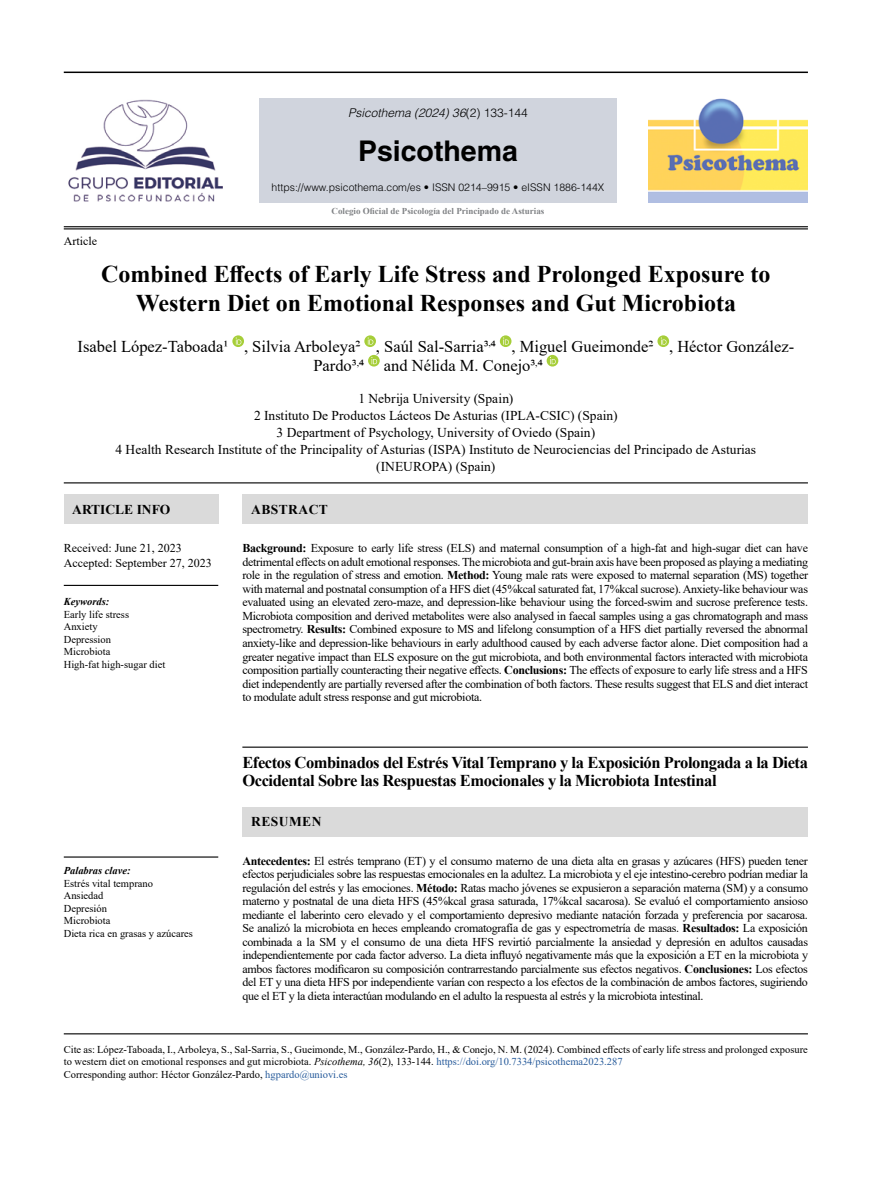
<style>
.page{position:relative;width:893px;height:1191px;background:#fff}
.page>*{position:absolute;margin:0;border:0;box-sizing:border-box;transform-origin:0 0}
.t1{font:700 28.5px "Helvetica LT Std";color:#000}
.t2{font:700 24px/28.8px "Times New Roman";color:#000;text-align:center}
.t3{font:700 16.5px/18px "Times New Roman";letter-spacing:-.025em;color:#000}
.t4{font:16.5px/19.5px "Times New Roman";color:#000}
.t5{font:13.5px/17px "Times New Roman";color:#000;text-align:center}
.t6{font:700 13.5px "Times New Roman";letter-spacing:.035em;color:#000}
.t7{font:700 13.5px "Times New Roman";color:#000}
.t8{font:12px/13.5px "Times New Roman";letter-spacing:-.025em;color:#000;text-align:justify}
.t9{font:12px/15px "Times New Roman";color:#000}
.t10{font:italic 300 12px "Helvetica LT Std";color:#000}
.t11{font:10.5px/12.6px "Times New Roman";color:#000}
.t12{font:300 10.5px "Helvetica LT Std";color:#000}
.t13{font:italic 700 10.5px "Times New Roman";color:#000}
.t14{font:700 9px "Times New Roman";color:#808285}
.s1{font-style:normal}
.s2{font-weight:700}
.s3{font-style:italic}
.s4{color:#275b9b}
</style>
<div class="page">
<hr style="left:64px;top:482px;width:744px;height:1px;background:#000">
<hr style="left:64px;top:1033px;width:744px;height:1px;background:#000">
<hr style="left:64px;top:856px;width:154px;height:1px;background:#000">
<hr style="left:242px;top:746px;width:566px;height:1px;background:#000">
<hr style="left:64px;top:585px;width:154px;height:1px;background:#000">
<div style="left:242px;top:494px;width:566px;height:30px;background:#dadada"></div>
<div style="left:64px;top:494px;width:154px;height:30px;background:#dadada"></div>
<svg style="left:232px;top:335px;width:12px;height:12px"></svg>
<svg style="left:236px;top:337px;width:5px;height:8px"></svg>
<svg style="left:364px;top:335px;width:12px;height:12px"></svg>
<svg style="left:368px;top:337px;width:5px;height:8px"></svg>
<div style="left:500px;top:335px;width:11px;height:12px;background:#a6ce39;border-radius:50%"></div>
<svg style="left:503px;top:337px;width:6px;height:8px"></svg>
<svg style="left:657px;top:335px;width:12px;height:12px"></svg>
<svg style="left:661px;top:337px;width:5px;height:8px"></svg>
<svg style="left:368px;top:355px;width:12px;height:11px"></svg>
<svg style="left:371px;top:357px;width:6px;height:7px"></svg>
<div style="left:547px;top:355px;width:11px;height:11px;background:#a6ce39;border-radius:50%"></div>
<svg style="left:550px;top:357px;width:6px;height:7px"></svg>
<hr style="left:64px;top:226px;width:744px;height:1px;background:#000">
<hr style="left:64px;top:72px;width:744px;height:1px;background:#000">
<hr style="left:64px;top:228px;width:744px;height:1px;background:#000">
<div style="left:259px;top:98px;width:358px;height:105px;background:#d0d4dd"></div>
<img style="left:68px;top:99px;width:155px;height:103px">
<img style="left:648px;top:98px;width:160px;height:105px">
<div style="left:242px;top:806px;width:566px;height:30px;background:#dadada"></div>
<p class="t10" style="left:348px;top:105px;width:181px">Psicothema (2024) 36<span class="s1">(2) 133-144</span></p>
<h1 class="t1" style="left:358px;top:133px;width:161px">Psicothema</h1>
<p class="t12" style="left:272px;top:181px;width:334px">https://www.psicothema.com/es • ISSN 0214–9915 • eISSN 1886-144X</p>
<p class="t9" style="left:64px;top:233px;width:35px">Article</p>
<p class="t14" style="left:332px;top:205px;width:214px">Colegio Oficial de Psicología del Principado de Asturias</p>
<h2 class="t2" style="left:101px;top:259px;width:671px">Combined Effects of Early Life Stress and Prolonged Exposure to<br>Western Diet on Emotional Responses and Gut Microbiota</h2>
<h3 class="t4" style="left:313px;top:336px;width:482px;text-indent:-236px">Isabel López-Taboada1 , Silvia Arboleya2 , Saúl Sal-Sarria3<sup>,</sup>4 , Miguel Gueimonde2 , Héctor González-<br>Pardo3<sup>,</sup>4 and Nélida M. Conejo3<sup>,</sup>4</h3>
<p class="t5" style="left:116px;top:390px;width:642px">1 Nebrija University (Spain)<br>2 Instituto De Productos Lácteos De Asturias (IPLA-CSIC) (Spain)<br>3 Department of Psychology, University of Oviedo (Spain)<br>4 Health Research Institute of the Principality of Asturias (ISPA) Instituto de Neurociencias del Principado de Asturias (INEUROPA) (Spain)</p>
<p class="t7" style="left:72px;top:499px;width:100px">ARTICLE INFO</p>
<p class="t9" style="left:64px;top:540px;width:149px">Received: June 21, 2023<br>Accepted: September 27, 2023</p>
<p class="t13" style="left:64px;top:594px;width:47px">Keywords:</p>
<p class="t11" style="left:64px;top:607px;width:103px">Early life stress<br>Anxiety<br>Depression<br>Microbiota<br>High-fat high-sugar diet</p>
<p class="t13" style="left:64px;top:863px;width:68px">Palabras clave:</p>
<p class="t11" style="left:64px;top:876px;width:131px">Estrés vital temprano<br>Ansiedad<br>Depresión<br>Microbiota<br>Dieta rica en grasas y azúcares</p>
<p class="t6" style="left:251px;top:500px;width:78px">ABSTRACT</p>
<p class="t8" style="left:242px;top:541px;width:567px"><span class="s2">Background:</span> Exposure to early life stress (ELS) and maternal consumption of a high-fat and high-sugar diet can have detrimental effects on adult emotional responses. The microbiota and gut-brain axis have been proposed as playing a mediating role in the regulation of stress and emotion. <span class="s2">Method:</span> Young male rats were exposed to maternal separation (MS) together with maternal and postnatal consumption of a HFS diet (45%kcal saturated fat, 17%kcal sucrose). Anxiety-like behaviour was evaluated using an elevated zero-maze, and depression-like behaviour using the forced-swim and sucrose preference tests.<br>Microbiota composition and derived metabolites were also analysed in faecal samples using a gas chromatograph and mass spectrometry. <span class="s2">Results:</span> Combined exposure to MS and lifelong consumption of a HFS diet partially reversed the abnormal anxiety-like and depression-like behaviours in early adulthood caused by each adverse factor alone. Diet composition had a greater negative impact than ELS exposure on the gut microbiota, and both environmental factors interacted with microbiota composition partially counteracting their negative effects. <span class="s2">Conclusions:</span> The effects of exposure to early life stress and a HFS diet independently are partially reversed after the combination of both factors. These results suggest that ELS and diet interact to modulate adult stress response and gut microbiota.</p>
<h3 class="t3" style="left:242px;top:752px;width:567px">Efectos Combinados del Estrés Vital Temprano y la Exposición Prolongada a la Dieta<br>Occidental Sobre las Respuestas Emocionales y la Microbiota Intestinal</h3>
<p class="t6" style="left:251px;top:812px;width:72px">RESUMEN</p>
<p class="t8" style="left:242px;top:853px;width:567px"><span class="s2">Antecedentes:</span> El estrés temprano (ET) y el consumo materno de una dieta alta en grasas y azúcares (HFS) pueden tener efectos perjudiciales sobre las respuestas emocionales en la adultez. La microbiota y el eje intestino-cerebro podrían mediar la regulación del estrés y las emociones. <span class="s2">Método:</span> Ratas macho jóvenes se expusieron a separación materna (SM) y a consumo materno y postnatal de una dieta HFS (45%kcal grasa saturada, 17%kcal sacarosa). Se evaluó el comportamiento ansioso mediante el laberinto cero elevado y el comportamiento depresivo mediante natación forzada y preferencia por sacarosa.<br>Se analizó la microbiota en heces empleando cromatografía de gas y espectrometría de masas. <span class="s2">Resultados:</span> La exposición combinada a la SM y el consumo de una dieta HFS revirtió parcialmente la ansiedad y depresión en adultos causadas independientemente por cada factor adverso. La dieta influyó negativamente más que la exposición a ET en la microbiota y ambos factores modificaron su composición contrarrestando parcialmente sus efectos negativos. <span class="s2">Conclusiones:</span> Los efectos del ET y una dieta HFS por independiente varían con respecto a los efectos de la combinación de ambos factores, sugiriendo que el ET y la dieta interactúan modulando en el adulto la respuesta al estrés y la microbiota intestinal.</p>
<p class="t11" style="left:64px;top:1042px;width:746px">Cite as: López-Taboada, I., Arboleya, S., Sal-Sarria, S., Gueimonde, M., González-Pardo, H., &amp; Conejo, N. M. (2024). Combined effects of early life stress and prolonged exposure to western diet on emotional responses and gut microbiota. <span class="s3">Psicothema, 36</span>(2), 133-144. <span class="s4">https://doi.org/10.7334/psicothema2023.287<br></span>Corresponding author: Héctor González-Pardo, <span class="s4">hgpardo@uniovi.es</span></p>
</div>
